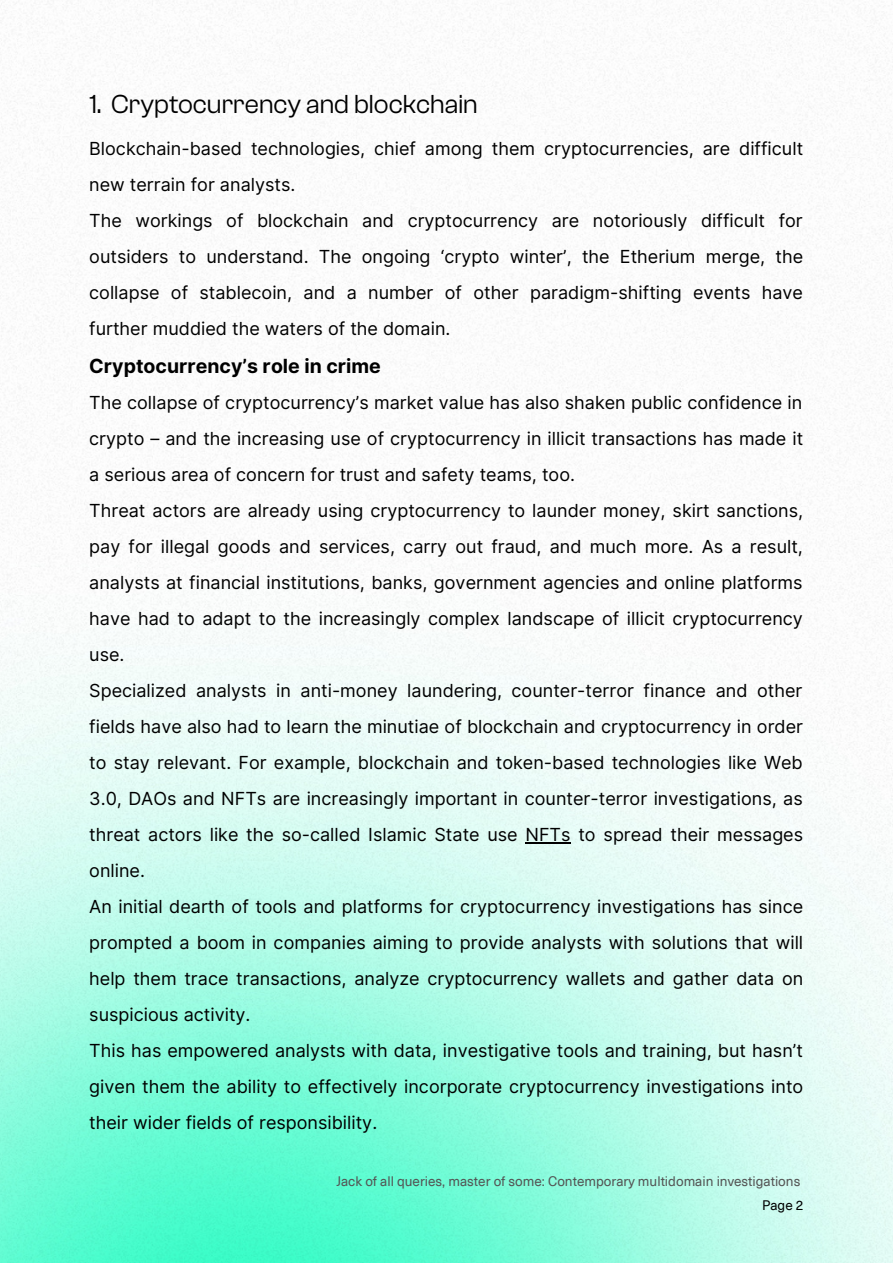
<style>
.page{position:relative;width:893px;height:1264px;background:#fff}
.page>*{position:absolute;margin:0;border:0;box-sizing:border-box;transform-origin:0 0}
.t1{font:27px "Clash Grotesk";color:#000}
.t2{font:700 19.5px "Inter";color:#000}
.t3{font:18px/36px "Inter";color:#000}
.t4{font:13.5px "Neue Haas Unica Pro";color:#545454}
.t5{font:13.5px "Neue Haas Unica Pro";color:#000}
</style>
<div class="page">
<img style="left:0;top:0;width:892px;height:1262px">
<hr style="left:525px;top:842px;width:45px;height:1px;background:#000">
<h1 class="t1" style="left:89px;top:89px;width:390px">1. Cryptocurrency and blockchain</h1>
<p class="t3" style="left:89px;top:130px;width:715px">Blockchain-based technologies, chief among them cryptocurrencies, are difficult new terrain for analysts.<br>The workings of blockchain and cryptocurrency are notoriously difficult for outsiders to understand. The ongoing ‘crypto winter’, the Etherium merge, the collapse of stablecoin, and a number of other paradigm-shifting events have further muddied the waters of the domain.</p>
<p class="t2" style="left:89px;top:354px;width:293px">Cryptocurrency’s role in crime</p>
<p class="t3" style="left:89px;top:384px;width:715px">The collapse of cryptocurrency’s market value has also shaken public confidence in crypto – and the increasing use of cryptocurrency in illicit transactions has made it a serious area of concern for trust and safety teams, too.<br>Threat actors are already using cryptocurrency to launder money, skirt sanctions, pay for illegal goods and services, carry out fraud, and much more. As a result, analysts at financial institutions, banks, government agencies and online platforms have had to adapt to the increasingly complex landscape of illicit cryptocurrency use.<br>Specialized analysts in anti-money laundering, counter-terror finance and other fields have also had to learn the minutiae of blockchain and cryptocurrency in order to stay relevant. For example, blockchain and token-based technologies like Web 3.0, DAOs and NFTs are increasingly important in counter-terror investigations, as threat actors like the so-called Islamic State use NFTs to spread their messages online.<br>An initial dearth of tools and platforms for cryptocurrency investigations has since prompted a boom in companies aiming to provide analysts with solutions that will help them trace transactions, analyze cryptocurrency wallets and gather data on suspicious activity.<br>This has empowered analysts with data, investigative tools and training, but hasn’t given them the ability to effectively incorporate cryptocurrency investigations into their wider fields of responsibility.</p>
<p class="t4" style="left:336px;top:1170px;width:465px">Jack of all queries, master of some: Contemporary multidomain investigations</p>
<p class="t5" style="left:762px;top:1194px;width:43px">Page 2</p>
</div>
